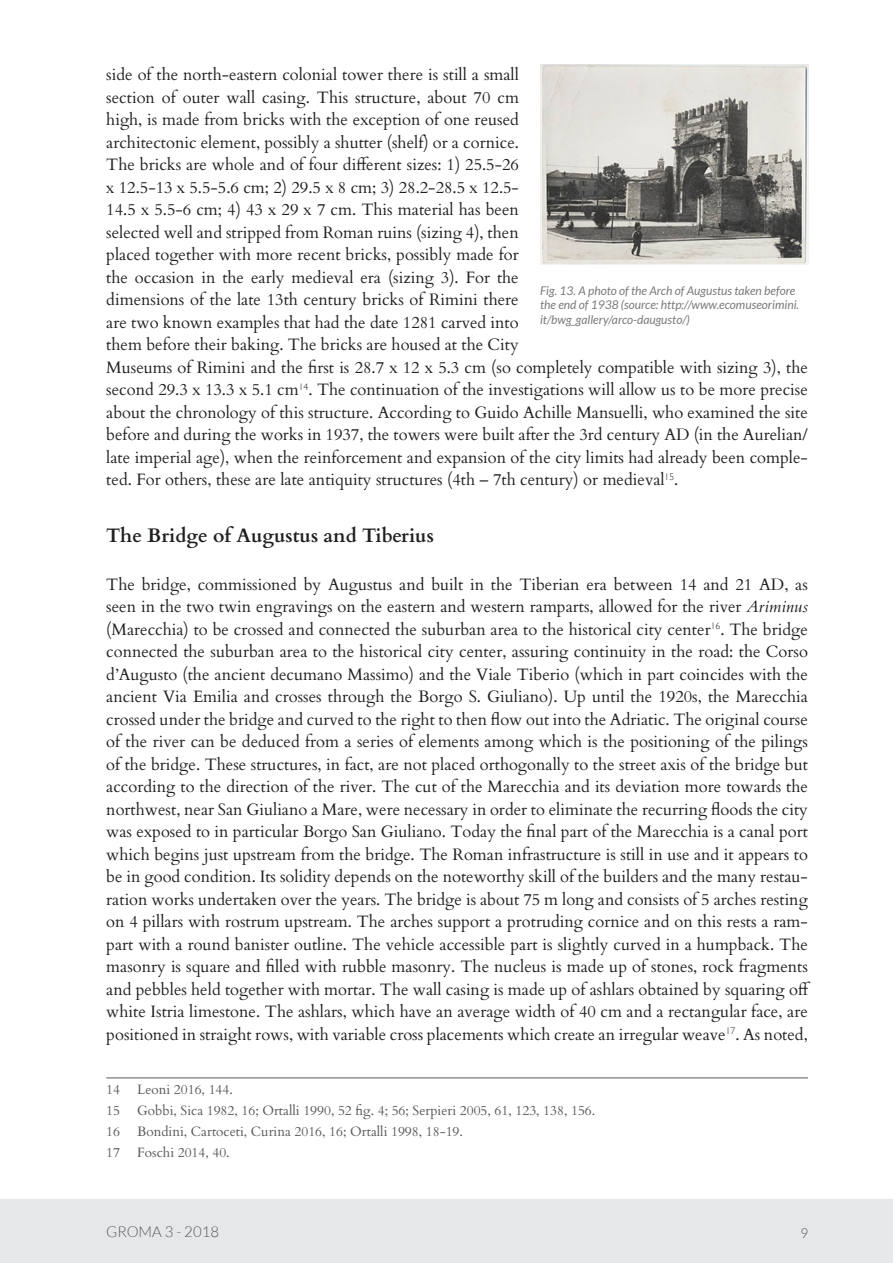
<style>
.page{position:relative;width:893px;height:1263px;background:#fff}
.page>*{position:absolute;margin:0;border:0;box-sizing:border-box;transform-origin:0 0}
.h2_-_Titoletto_infra{font:700 19.5px "Cardo";color:#231f20}
.Testo_articoli{font:16.5px/22.5px "Cardo";color:#231f20}
.t1{font:300 15px "Lato";color:#57585a}
.Note{font:13.5px "Cardo";color:#57585a}
.t2{font:300 13.5px "Lato";color:#57585a}
.Dida{font:italic 12px/14.4px "Lato";color:#787a7d}
.s1{font-style:italic}
</style>
<div class="page">
<div style="left:0;top:1199px;width:893px;height:64px;background:#e6e7e9"></div>
<hr style="left:106px;top:1078px;width:702px;height:1px;background:#57585a">
<img style="left:540px;top:64px;width:268px;height:200px">
<p class="Testo_articoli" style="left:106px;top:62px;width:703px">side of the north-eastern colonial tower there is still a small<br>section of outer wall casing. This structure, about 70 cm<br>high, is made from bricks with the exception of one reused<br>architectonic element, possibly a shutter (shelf) or a cornice.<br>The bricks are whole and of four different sizes: 1) 25.5-26<br>x 12.5-13 x 5.5-5.6 cm; 2) 29.5 x 8 cm; 3) 28.2-28.5 x 12.5-<br>14.5 x 5.5-6 cm; 4) 43 x 29 x 7 cm. This material has been<br>selected well and stripped from Roman ruins (sizing 4), then<br>placed together with more recent bricks, possibly made for<br>the occasion in the early medieval era (sizing 3). For the<br>dimensions of the late 13th century bricks of Rimini there<br>are two known examples that had the date 1281 carved into<br>them before their baking. The bricks are housed at the City<br>Museums of Rimini and the first is 28.7 x 12 x 5.3 cm (so completely compatible with sizing 3), the second 29.3 x 13.3 x 5.1 cm<sup>14</sup>. The continuation of the investigations will allow us to be more precise about the chronology of this structure. According to Guido Achille Mansuelli, who examined the site before and during the works in 1937, the towers were built after the 3rd century AD (in the Aurelian/ late imperial age), when the reinforcement and expansion of the city limits had already been comple&shy;ted. For others, these are late antiquity structures (4th – 7th century) or medieval<sup>15</sup>.</p>
<p class="h2_-_Titoletto_infra" style="left:106px;top:519px;width:329px">The Bridge of Augustus and Tiberius</p>
<p class="Testo_articoli" style="left:106px;top:572px;width:705px">The bridge, commissioned by Augustus and built in the Tiberian era between 14 and 21 AD, as seen in the two twin engravings on the eastern and western ramparts, allowed for the river <span class="s1">Ariminus </span>(Marecchia) to be crossed and connected the suburban area to the historical city center<sup>16</sup>. The bridge connected the suburban area to the historical city center, assuring continuity in the road: the Corso d’Augusto (the ancient decumano Massimo) and the Viale Tiberio (which in part coincides with the ancient Via Emilia and crosses through the Borgo S. Giuliano). Up until the 1920s, the Marecchia crossed under the bridge and curved to the right to then flow out into the Adriatic. The original course of the river can be deduced from a series of elements among which is the positioning of the pilings of the bridge. These structures, in fact, are not placed orthogonally to the street axis of the bridge but according to the direction of the river. The cut of the Marecchia and its deviation more towards the northwest, near San Giuliano a Mare, were necessary in order to eliminate the recurring floods the city was exposed to in particular Borgo San Giuliano. Today the final part of the Marecchia is a canal port which begins just upstream from the bridge. The Roman infrastructure is still in use and it appears to be in good condition. Its solidity depends on the noteworthy skill of the builders and the many restau&shy;ration works undertaken over the years. The bridge is about 75 m long and consists of 5 arches resting on 4 pillars with rostrum upstream. The arches support a protruding cornice and on this rests a ram&shy;part with a round banister outline. The vehicle accessible part is slightly curved in a humpback. The masonry is square and filled with rubble masonry. The nucleus is made up of stones, rock fragments and pebbles held together with mortar. The wall casing is made up of ashlars obtained by squaring off white Istria limestone. The ashlars, which have an average width of 40 cm and a rectangular face, are positioned in straight rows, with variable cross placements which create an irregular weave<sup>17</sup>. As noted,</p>
<p class="Dida" style="left:540px;top:284px;width:261px">Fig. 13. A photo of the Arch of Augustus taken before the end of 1938 (source: http://www.ecomuseorimini. it/bwg_gallery/arco-daugusto/)</p>
<p class="Note" style="left:106px;top:1079px;width:15px">14</p>
<p class="Note" style="left:137px;top:1079px;width:97px">Leoni 2016, 144.</p>
<p class="Note" style="left:106px;top:1100px;width:15px">15</p>
<p class="Note" style="left:137px;top:1100px;width:459px">Gobbi, Sica 1982, 16; Ortalli 1990, 52 fig. 4; 56; Serpieri 2005, 61, 123, 138, 156.</p>
<p class="Note" style="left:106px;top:1120px;width:15px">16</p>
<p class="Note" style="left:137px;top:1120px;width:327px">Bondini, Cartoceti, Curina 2016, 16; Ortalli 1998, 18-19.</p>
<p class="Note" style="left:106px;top:1141px;width:15px">17</p>
<p class="Note" style="left:137px;top:1141px;width:94px">Foschi 2014, 40.</p>
<p class="t1" style="left:106px;top:1224px;width:114px">GROMA 3 - 2018</p>
<p class="t2" style="left:800px;top:1226px;width:9px">9</p>
</div>
